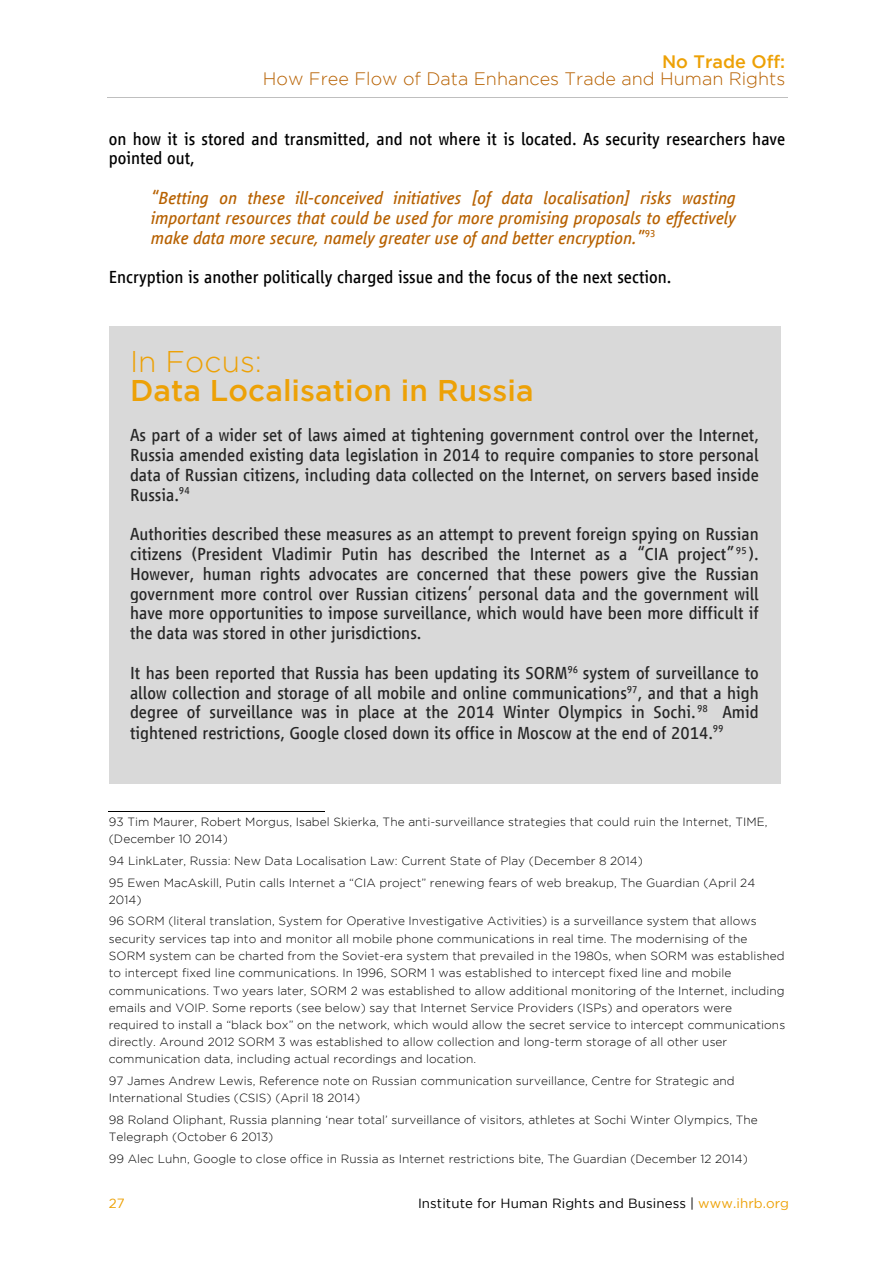
<style>
.page{position:relative;width:893px;height:1263px;background:#fff}
.page>*{position:absolute;margin:0;border:0;box-sizing:border-box;transform-origin:0 0}
.t1{font:500 29.85px "Gotham";color:#eda106}
.t2{font:300 29.85px "Gotham";letter-spacing:.005em;color:#eda106}
.t3{font:18px/19.8px "Vialog LT Com";color:#262626;text-align:justify}
.t4{font:italic 18px/19.8px "Vialog LT Com";color:#b76100;text-align:justify}
.t5{font:18px/19.8px "Vialog LT Com";color:#000}
.t6{font:300 18px "Gotham";color:#b76100}
.t7{font:500 18px "Gotham";color:#eda106}
.t8{font:13.35px "Gotham";letter-spacing:.01em;color:#000}
.t9{font:13.35px "Gotham";color:#eda106}
.t10{font:300 11.85px/17.2px "Gotham";letter-spacing:.005em;color:#000}
.s1{color:#eda106}
</style>
<div class="page">
<hr style="left:107px;top:97px;width:680px;height:1px;background:#bfbfbf">
<div style="left:109px;top:327px;width:671px;height:457px;background:#d9d9d9"></div>
<hr style="left:109px;top:811px;width:216px;height:1px;background:#000">
<h2 class="t7" style="left:662px;top:55px;width:125px">No Trade Off:</h2>
<h2 class="t6" style="left:263px;top:72px;width:524px">How Free Flow of Data Enhances Trade and Human Rights</h2>
<h2 class="t5" style="left:109px;top:129px;width:678px">on how it is stored and transmitted, and not where it is located. As security researchers have pointed out,</h2>
<p class="t4" style="left:151px;top:188px;width:586px">“Betting on these ill-conceived initiatives [of data localisation] risks wasting important resources that could be used for more promising proposals to effectively make data more secure, namely greater use of and better encryption.”<sup>93</sup></p>
<h2 class="t5" style="left:109px;top:267px;width:564px">Encryption is another politically charged issue and the focus of the next section.</h2>
<h1 class="t2" style="left:130px;top:350px;width:134px">In Focus:</h1>
<h1 class="t1" style="left:130px;top:379px;width:405px">Data Localisation in Russia</h1>
<p class="t3" style="left:130px;top:425px;width:630px">As part of a wider set of laws aimed at tightening government control over the Internet, Russia amended existing data legislation in 2014 to require companies to store personal data of Russian citizens, including data collected on the Internet, on servers based inside Russia.<sup>94</sup></p>
<p class="t3" style="left:130px;top:524px;width:630px">Authorities described these measures as an attempt to prevent foreign spying on Russian citizens (President Vladimir Putin has described the Internet as a “CIA project” <sup>95</sup> ).<br>However, human rights advocates are concerned that these powers give the Russian government more control over Russian citizens’ personal data and the government will have more opportunities to impose surveillance, which would have been more difficult if the data was stored in other jurisdictions.</p>
<p class="t3" style="left:130px;top:663px;width:630px">It has been reported that Russia has been updating its SORM<sup>96</sup> system of surveillance to allow collection and storage of all mobile and online communications<sup>97</sup>, and that a high degree of surveillance was in place at the 2014 Winter Olympics in Sochi.<sup>98</sup> Amid tightened restrictions, Google closed down its office in Moscow at the end of 2014.<sup>99</sup></p>
<p class="t10" style="left:109px;top:814px;width:660px">93 Tim Maurer, Robert Morgus, Isabel Skierka, The anti-surveillance strategies that could ruin the Internet, TIME, (December 10 2014)</p>
<p class="t10" style="left:109px;top:851px;width:648px;line-height:21.6px">94 LinkLater, Russia: New Data Localisation Law: Current State of Play (December 8 2014)<br>95 Ewen MacAskill, Putin calls Internet a “CIA project” renewing fears of web breakup, The Guardian (April 24</p>
<p class="t10" style="left:109px;top:890px;width:649px;line-height:21.6px">2014)<br>96 SORM (literal translation, System for Operative Investigative Activities) is a surveillance system that allows</p>
<p class="t10" style="left:109px;top:931px;width:678px">security services tap into and monitor all mobile phone communications in real time. The modernising of the SORM system can be charted from the Soviet-era system that prevailed in the 1980s, when SORM was established to intercept fixed line communications. In 1996, SORM 1 was established to intercept fixed line and mobile communications. Two years later, SORM 2 was established to allow additional monitoring of the Internet, including emails and VOIP. Some reports (see below) say that Internet Service Providers (ISPs) and operators were<br>required to install a “black box” on the network, which would allow the secret service to intercept communications directly. Around 2012 SORM 3 was established to allow collection and long-term storage of all other user communication data, including actual recordings and location.</p>
<p class="t10" style="left:109px;top:1073px;width:627px">97 James Andrew Lewis, Reference note on Russian communication surveillance, Centre for Strategic and<br>International Studies (CSIS) (April 18 2014)</p>
<p class="t10" style="left:109px;top:1112px;width:650px">98 Roland Oliphant, Russia planning ‘near total’ surveillance of visitors, athletes at Sochi Winter Olympics, The<br>Telegraph (October 6 2013)</p>
<p class="t10" style="left:109px;top:1151px;width:641px">99 Alec Luhn, Google to close office in Russia as Internet restrictions bite, The Guardian (December 12 2014)</p>
<p class="t9" style="left:109px;top:1199px;width:18px">27</p>
<p class="t8" style="left:418px;top:1199px;width:373px">Institute for Human Rights and Business | <span class="s1">www.ihrb.org</span></p>
</div>
